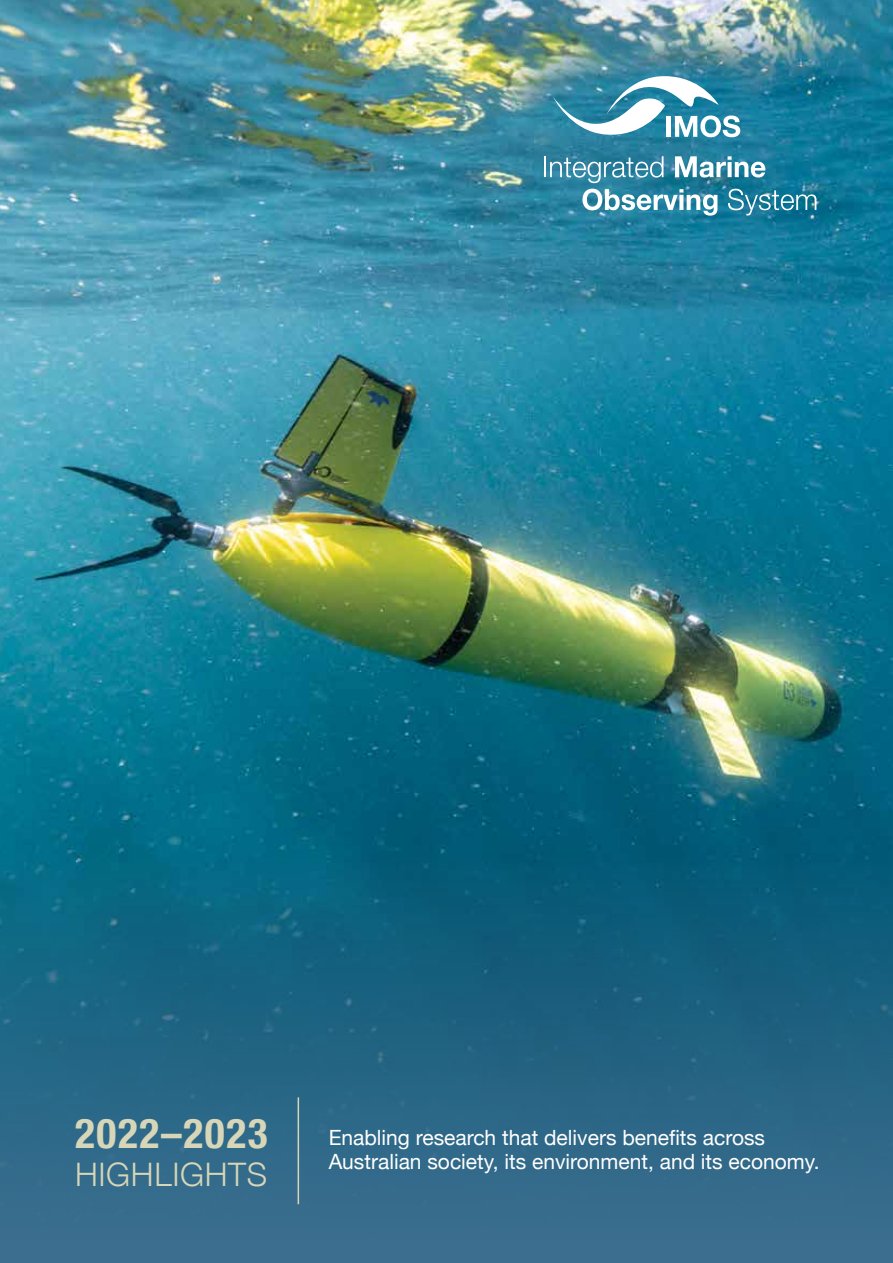
<style>
.page{position:relative;width:893px;height:1263px;background:#fff}
.page>*{position:absolute;margin:0;border:0;box-sizing:border-box;transform-origin:0 0}
.t1{font:700 condensed 41.4px "Helvetica Neue";letter-spacing:.04em;color:#d7d6b8}
.t2{font:300 32.4px "Helvetica Neue";letter-spacing:.02em;color:#d7d6b8}
.t3{font:21px/24.9px "Helvetica Neue";color:#fff}
</style>
<div class="page">
<img style="left:0;top:0;width:893px;height:854px">
<div style="left:0;top:854px;width:893px;height:409px;background:linear-gradient(to bottom,#035d79,#406d8f)"></div>
<hr style="left:544px;top:156px;width:2px;height:21px;background:#fff">
<svg style="left:550px;top:156px;width:113px;height:27px;background:#5599b1"></svg>
<svg style="left:675px;top:156px;width:90px;height:22px"></svg>
<svg style="left:582px;top:189px;width:135px;height:27px"></svg>
<svg style="left:728px;top:189px;width:88px;height:26px;background:#4191aa"></svg>
<svg style="left:553px;top:70px;width:187px;height:70px"></svg>
<hr style="left:298px;top:1097px;width:1px;height:107px;background:#d7d6b8">
<h1 class="t1" style="left:75px;top:1099px;width:194px">2022–2023</h1>
<h2 class="t2" style="left:75px;top:1148px;width:194px">HIGHLIGHTS</h2>
<p class="t3" style="left:329px;top:1126px;width:492px">Enabling research that delivers benefits across<br>Australian society, its environment, and its economy.</p>
</div>
